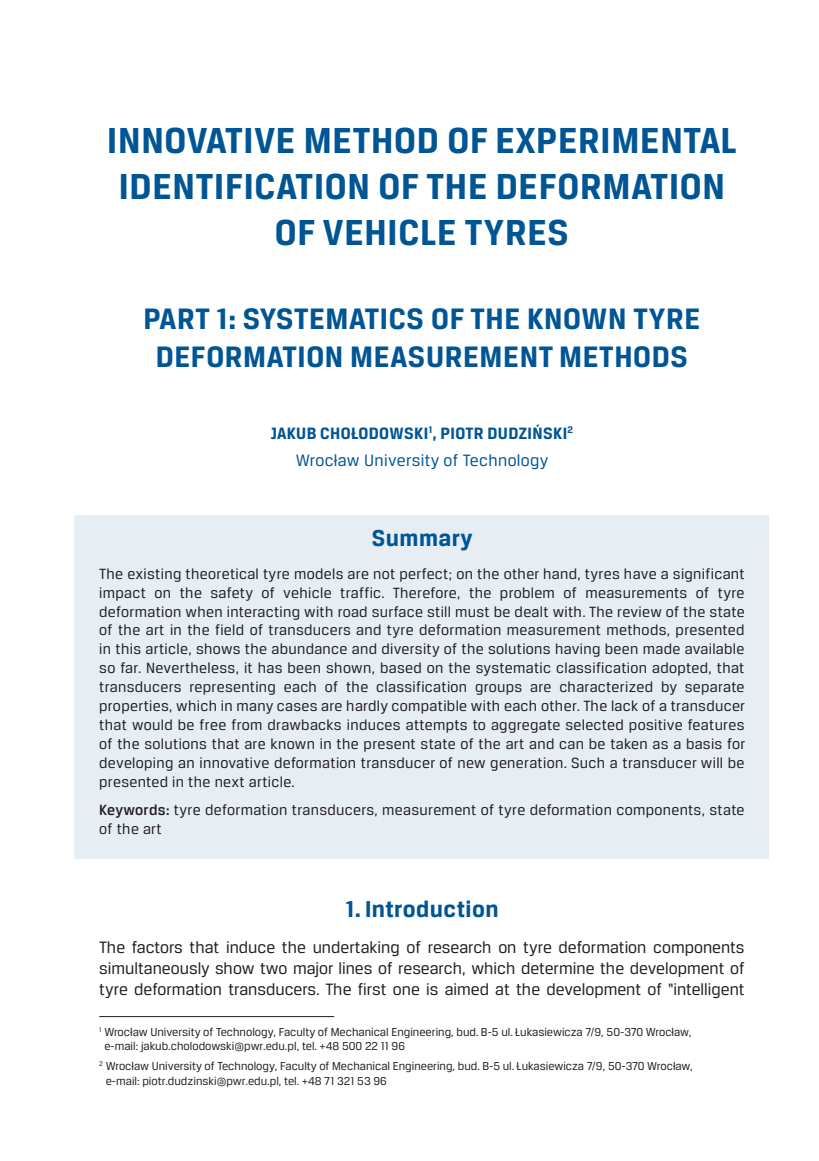
<style>
.page{position:relative;width:819px;height:1161px;background:#fff}
.page>*{position:absolute;margin:0;border:0;box-sizing:border-box;transform-origin:0 0}
.t1{font:700 38.5px/46.2px "Breuer Text";letter-spacing:.02em;color:#005595;text-align:center}
.t2{font:700 31.5px/37.8px "Breuer Text";letter-spacing:.02em;color:#005595;text-align:center}
.rozdzial_maly_ang{font:700 24.5px "Breuer Text";letter-spacing:.02em;color:#005595}
.podstawowy_ang{font:17.5px/21px "Breuer Text";color:#231f20;text-align:justify}
.podst_ang{font:700 17.5px "Breuer Text";letter-spacing:.02em;color:#005595}
.podst_ang-2{font:17.5px "Breuer Text";letter-spacing:.02em;color:#005595}
.streszcz_pol{font:15.75px/18.9px "Breuer Text";letter-spacing:.02em;color:#231f20;text-align:justify}
.przypisy{font:12.25px/14.7px "Breuer Text";color:#231f20}
.s1{font-weight:500}
</style>
<div class="page">
<div style="left:74px;top:515px;width:695px;height:344px;background:#e6eef4"></div>
<hr style="left:99px;top:1016px;width:235px;height:1px;background:#231f20">
<p class="t1" style="left:107px;top:117px;width:630px">INNOVATIVE METHOD OF EXPERIMENTAL<br>IDENTIFICATION OF THE DEFORMATION<br>OF VEHICLE TYRES</p>
<p class="t2" style="left:143px;top:300px;width:558px">PART 1: SYSTEMATICS OF THE KNOWN TYRE<br>DEFORMATION MEASUREMENT METHODS</p>
<p class="podst_ang" style="left:271px;top:423px;width:304px">JAKUB CHOŁODOWSKI<sup>1</sup>, PIOTR DUDZIŃSKI<sup>2</sup></p>
<p class="podst_ang-2" style="left:296px;top:451px;width:254px">Wrocław University of Technology</p>
<p class="rozdzial_maly_ang" style="left:372px;top:524px;width:103px">Summary</p>
<p class="streszcz_pol" style="left:99px;top:564px;width:647px">The existing theoretical tyre models are not perfect; on the other hand, tyres have a significant impact on the safety of vehicle traffic. Therefore, the problem of measurements of tyre deformation when interacting with road surface still must be dealt with. The review of the state of the art in the field of transducers and tyre deformation measurement methods, presented in this article, shows the abundance and diversity of the solutions having been made available so far. Nevertheless, it has been shown, based on the systematic classification adopted, that transducers representing each of the classification groups are characterized by separate properties, which in many cases are hardly compatible with each other. The lack of a transducer that would be free from drawbacks induces attempts to aggregate selected positive features of the solutions that are known in the present state of the art and can be taken as a basis for developing an innovative deformation transducer of new generation. Such a transducer will be presented in the next article.</p>
<p class="streszcz_pol" style="left:99px;top:801px;width:646px"><span class="s1">Keywords:</span> tyre deformation transducers, measurement of tyre deformation components, state of the art</p>
<p class="rozdzial_maly_ang" style="left:345px;top:896px;width:155px">1. Introduction</p>
<p class="podstawowy_ang" style="left:99px;top:937px;width:646px">The factors that induce the undertaking of research on tyre deformation components simultaneously show two major lines of research, which determine the development of tyre deformation transducers. The first one is aimed at the development of “intelligent</p>
<p class="przypisy" style="left:104px;top:1024px;width:588px;text-indent:-5px"><sup>1</sup> Wrocław University of Technology, Faculty of Mechanical Engineering, bud. B-5 ul. Łukasiewicza 7/9, 50-370 Wrocław, e-mail: jakub.cholodowski@pwr.edu.pl, tel. +48 500 22 11 96</p>
<p class="przypisy" style="left:106px;top:1058px;width:588px;text-indent:-6px"><sup>2</sup> Wrocław University of Technology, Faculty of Mechanical Engineering, bud. B-5 ul. Łukasiewicza 7/9, 50-370 Wrocław, e-mail: piotr.dudzinski@pwr.edu.pl, tel. +48 71 321 53 96</p>
</div>
